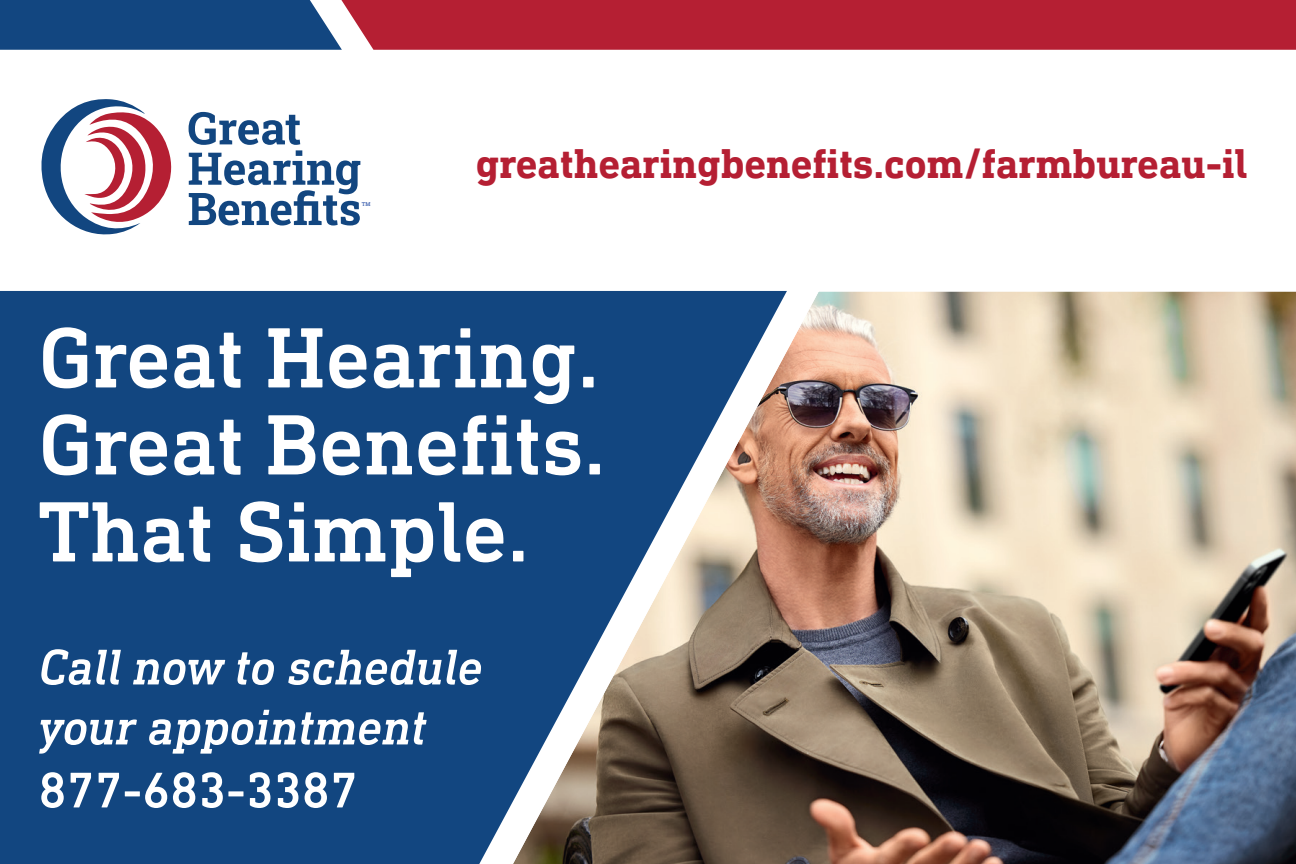
<style>
.page{position:relative;width:1296px;height:864px;background:#fff}
.page>*{position:absolute;margin:0;border:0;box-sizing:border-box;transform-origin:0 0}
.t1{font:500 87px "DIN Next Slab Pro";color:#fff}
.t2{font:italic 500 51px "DIN Next Slab Pro";color:#fff}
.t3{font:500 51px "DIN Next Slab Pro";color:#fff}
.t4{font:700 42px "DIN Next Slab Pro";color:#b51f33}
.t5{font:700 5.4px "Roboto Slab";color:#4f6fb6}
</style>
<div class="page">
<div style="left:0;top:0;width:341px;height:50px;background:#124680"></div>
<div style="left:341px;top:0;width:955px;height:50px;background:#b51f33"></div>
<div style="left:0;top:291px;width:503px;height:573px;background:#124680"></div>
<img style="left:503px;top:290px;width:793px;height:574px">
<svg style="left:41px;top:99px;width:131px;height:136px"></svg>
<svg style="left:189px;top:112px;width:171px;height:114px"></svg>
<p class="t5" style="left:362px;top:201px;width:10px">TM</p>
<p class="t4" style="left:476px;top:140px;width:773px">greathearingbenefits.com/farmbureau-il</p>
<p class="t1" style="left:39px;top:307px;width:562px">Great Hearing.</p>
<p class="t1" style="left:39px;top:394px;width:569px">Great Benefits.</p>
<p class="t1" style="left:39px;top:481px;width:492px">That Simple.</p>
<p class="t2" style="left:39px;top:638px;width:445px">Call now to schedule</p>
<p class="t2" style="left:39px;top:698px;width:389px">your appointment</p>
<p class="t3" style="left:39px;top:761px;width:321px">877-683-3387</p>
</div>
